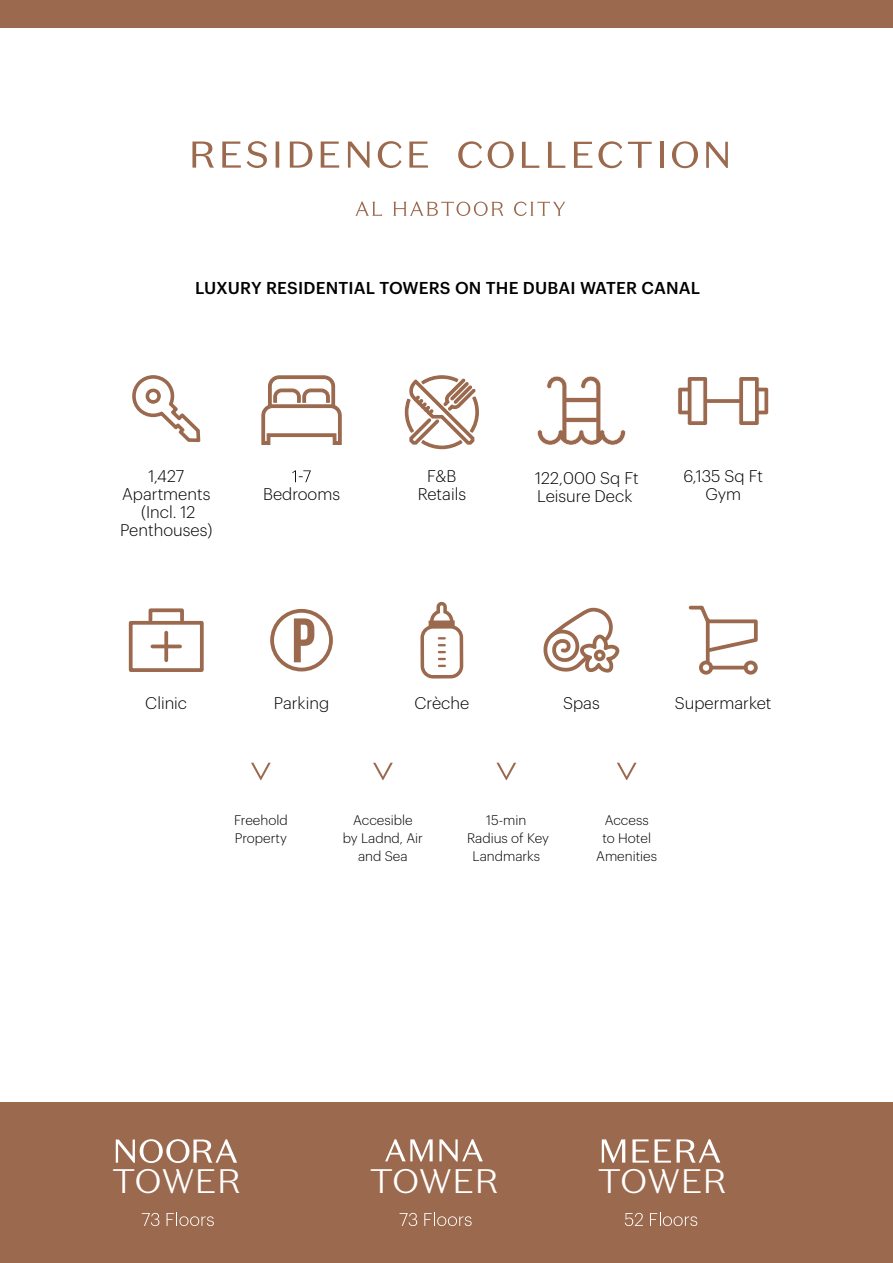
<style>
.page{position:relative;width:893px;height:1263px;background:#fff}
.page>*{position:absolute;margin:0;border:0;box-sizing:border-box;transform-origin:0 0}
.t1{font:300 34.05px "Domaine Sans Text";color:#fff}
.t2{font:500 16.8px "Graphik";letter-spacing:.01em;color:#000}
.t3{font:300 16.5px/18px "Graphik";color:#000;text-align:center}
.t4{font:300 13.5px/18px "Graphik";color:#000;text-align:center}
</style>
<div class="page">
<div style="left:0;top:1103px;width:893px;height:160px;background:#9b694d"></div>
<div style="left:0;top:2px;width:893px;height:26px;background:#9b694d"></div>
<div style="left:699px;top:661px;width:14px;height:14px;border:4px solid #9b694d;border-radius:50%"></div>
<div style="left:744px;top:661px;width:14px;height:14px;border:4px solid #9b694d;border-radius:50%"></div>
<svg style="left:706px;top:655px;width:4px;height:6px"></svg>
<svg style="left:688px;top:605px;width:70px;height:50px"></svg>
<hr style="left:711px;top:666px;width:35px;height:3px;background:#9b694d">
<svg style="left:152px;top:644px;width:28px;height:4px"></svg>
<div style="left:129px;top:621px;width:75px;height:51px;border:4px solid #9b694d"></div>
<div style="left:149px;top:608px;width:35px;height:14px;border:4px solid #9b694d"></div>
<svg style="left:164px;top:633px;width:4px;height:27px"></svg>
<svg style="left:543px;top:607px;width:77px;height:66px"></svg>
<div style="left:594px;top:650px;width:11px;height:11px;border:4px solid #9b694d;border-radius:50%"></div>
<svg style="left:420px;top:602px;width:43px;height:76px"></svg>
<svg style="left:270px;top:609px;width:63px;height:62px"></svg>
<svg style="left:261px;top:375px;width:81px;height:70px"></svg>
<svg style="left:132px;top:375px;width:69px;height:68px"></svg>
<svg style="left:537px;top:376px;width:89px;height:69px"></svg>
<svg style="left:678px;top:377px;width:91px;height:48px"></svg>
<svg style="left:292px;top:470px;width:19px;height:12px"></svg>
<svg style="left:404px;top:375px;width:75px;height:75px"></svg>
<svg style="left:192px;top:141px;width:236px;height:27px"></svg>
<svg style="left:706px;top:142px;width:22px;height:26px"></svg>
<svg style="left:574px;top:142px;width:18px;height:26px"></svg>
<svg style="left:598px;top:141px;width:24px;height:27px"></svg>
<hr style="left:660px;top:142px;width:4px;height:26px;background:#9b694d">
<svg style="left:672px;top:141px;width:26px;height:27px"></svg>
<svg style="left:628px;top:142px;width:24px;height:26px"></svg>
<svg style="left:522px;top:142px;width:17px;height:26px"></svg>
<svg style="left:488px;top:141px;width:26px;height:27px"></svg>
<svg style="left:458px;top:141px;width:24px;height:27px"></svg>
<svg style="left:548px;top:142px;width:17px;height:26px"></svg>
<svg style="left:514px;top:202px;width:51px;height:14px"></svg>
<svg style="left:393px;top:202px;width:110px;height:14px"></svg>
<svg style="left:355px;top:202px;width:27px;height:14px"></svg>
<svg style="left:496px;top:763px;width:20px;height:17px"></svg>
<svg style="left:373px;top:763px;width:20px;height:17px"></svg>
<svg style="left:617px;top:763px;width:20px;height:17px"></svg>
<svg style="left:251px;top:763px;width:20px;height:17px"></svg>
<svg style="left:142px;top:1213px;width:17px;height:13px"></svg>
<svg style="left:167px;top:1212px;width:47px;height:14px"></svg>
<svg style="left:116px;top:1139px;width:121px;height:24px"></svg>
<svg style="left:625px;top:1213px;width:18px;height:13px"></svg>
<svg style="left:650px;top:1212px;width:47px;height:14px"></svg>
<svg style="left:385px;top:1139px;width:98px;height:22px"></svg>
<svg style="left:399px;top:1213px;width:18px;height:13px"></svg>
<svg style="left:424px;top:1212px;width:48px;height:14px"></svg>
<svg style="left:602px;top:1139px;width:118px;height:24px"></svg>
<div style="left:0;top:0;width:893px;height:19px;background:#9b694d"></div>
<p class="t2" style="left:195px;top:276px;width:507px">LUXURY RESIDENTIAL TOWERS ON THE DUBAI WATER CANAL</p>
<p class="t3" style="left:120px;top:466px;width:94px">1,427<br>Apartments (Incl. 12<br>Penthouses)</p>
<p class="t3" style="left:418px;top:466px;width:50px">F&amp;B<br>Retails</p>
<p class="t3" style="left:535px;top:467px;width:105px;text-align:left">122,000 Sq Ft<br>Leisure Deck</p>
<p class="t3" style="left:683px;top:466px;width:81px">6,135 Sq Ft<br>Gym</p>
<p class="t3" style="left:263px;top:484px;width:79px">Bedrooms</p>
<p class="t3" style="left:145px;top:693px;width:43px">Clinic</p>
<p class="t3" style="left:675px;top:693px;width:98px">Supermarket</p>
<p class="t3" style="left:274px;top:693px;width:57px">Parking</p>
<p class="t3" style="left:415px;top:693px;width:56px">Crèche</p>
<p class="t3" style="left:563px;top:693px;width:38px">Spas</p>
<p class="t4" style="left:234px;top:810px;width:55px;text-align:left">Freehold<br>Property</p>
<p class="t4" style="left:343px;top:810px;width:82px">Accesible<br>by Ladnd, Air and Sea</p>
<p class="t4" style="left:467px;top:810px;width:84px">15-min<br>Radius of Key<br>Landmarks</p>
<p class="t4" style="left:596px;top:810px;width:62px">Access<br>to Hotel<br>Amenities</p>
<p class="t1" style="left:111px;top:1159px;width:131px">TOWER</p>
<p class="t1" style="left:369px;top:1159px;width:131px">TOWER</p>
<p class="t1" style="left:597px;top:1159px;width:131px">TOWER</p>
</div>
